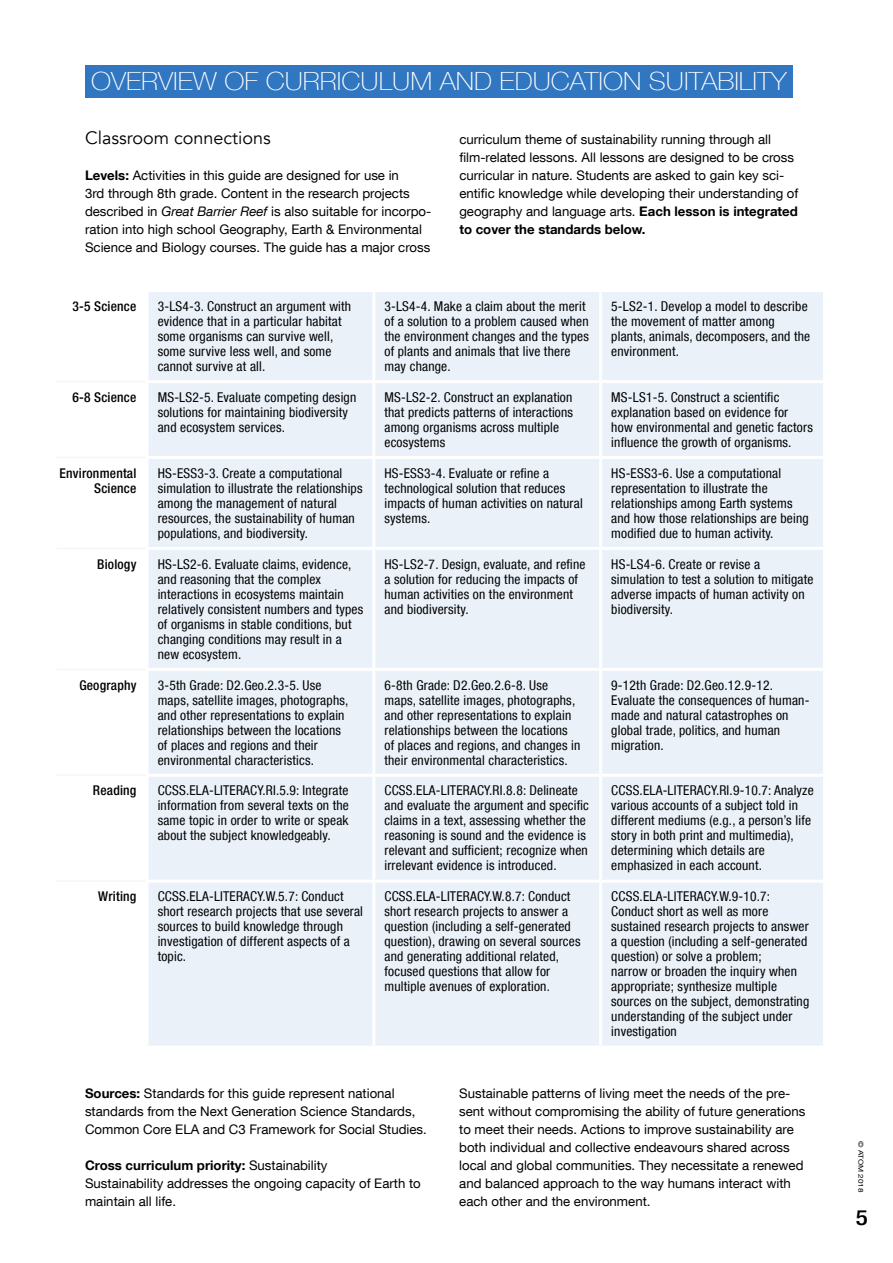
<style>
.page{position:relative;width:893px;height:1263px;background:#fff}
.page>*{position:absolute;margin:0;border:0;box-sizing:border-box;transform-origin:0 0}
.t1{font:100 25.05px "Helvetica Neue LT Com";color:#fff;scale:1.08 1}
.t2{font:500 condensed 21px "Helvetica Neue LT Com";color:#000;scale:1.2 1}
.t3{font:18px "Avenir";color:#000}
.t4{font:condensed 13.5px/15px "Helvetica Neue LT Com";letter-spacing:.015em;color:#000}
.t5{font:500 condensed 13.5px/15px "Helvetica Neue LT Com";letter-spacing:.015em;color:#000;text-align:right}
.t6{font:13.2px/18px "Helvetica Neue LT Com";color:#000}
.t7{font:6.75px "Helvetica Neue LT Com";color:#000;scale:1.2 1}
.s1{font-weight:700}
.s2{font-style:italic}
</style>
<div class="page">
<div style="left:85px;top:66px;width:707px;height:32px;background:#3176c0"></div>
<div style="left:149px;top:292px;width:674px;height:753px;background:#eaf1f9"></div>
<hr style="left:372px;top:292px;width:3px;height:88px;background:#fff">
<hr style="left:599px;top:292px;width:3px;height:88px;background:#fff">
<hr style="left:146px;top:380px;width:228px;height:3px;background:#fff">
<hr style="left:374px;top:380px;width:227px;height:3px;background:#fff">
<hr style="left:372px;top:383px;width:3px;height:73px;background:#fff">
<hr style="left:601px;top:380px;width:225px;height:3px;background:#fff">
<hr style="left:599px;top:383px;width:3px;height:73px;background:#fff">
<hr style="left:146px;top:456px;width:228px;height:3px;background:#fff">
<hr style="left:374px;top:456px;width:227px;height:3px;background:#fff">
<hr style="left:372px;top:459px;width:3px;height:88px;background:#fff">
<hr style="left:601px;top:456px;width:225px;height:3px;background:#fff">
<hr style="left:599px;top:459px;width:3px;height:88px;background:#fff">
<hr style="left:146px;top:547px;width:228px;height:3px;background:#fff">
<hr style="left:374px;top:547px;width:227px;height:3px;background:#fff">
<hr style="left:372px;top:550px;width:3px;height:118px;background:#fff">
<hr style="left:601px;top:547px;width:225px;height:3px;background:#fff">
<hr style="left:599px;top:550px;width:3px;height:118px;background:#fff">
<hr style="left:372px;top:671px;width:3px;height:103px;background:#fff">
<hr style="left:599px;top:671px;width:3px;height:103px;background:#fff">
<hr style="left:146px;top:774px;width:228px;height:3px;background:#fff">
<hr style="left:374px;top:774px;width:227px;height:3px;background:#fff">
<hr style="left:372px;top:777px;width:3px;height:103px;background:#fff">
<hr style="left:601px;top:774px;width:225px;height:3px;background:#fff">
<hr style="left:599px;top:777px;width:3px;height:103px;background:#fff">
<hr style="left:372px;top:883px;width:3px;height:162px;background:#fff">
<hr style="left:599px;top:883px;width:3px;height:162px;background:#fff">
<hr style="left:146px;top:880px;width:228px;height:3px;background:#fff">
<hr style="left:374px;top:880px;width:227px;height:3px;background:#fff">
<hr style="left:601px;top:880px;width:225px;height:3px;background:#fff">
<hr style="left:146px;top:668px;width:228px;height:3px;background:#fff">
<hr style="left:374px;top:668px;width:227px;height:3px;background:#fff">
<hr style="left:601px;top:668px;width:225px;height:3px;background:#fff">
<hr style="left:57px;top:381px;width:89px;height:1px;background:#f7f6f5">
<hr style="left:57px;top:457px;width:89px;height:1px;background:#f7f6f5">
<hr style="left:57px;top:548px;width:89px;height:1px;background:#f7f6f5">
<hr style="left:57px;top:668px;width:89px;height:2px;background:#f7f6f5">
<hr style="left:57px;top:774px;width:89px;height:2px;background:#f7f6f5">
<hr style="left:57px;top:880px;width:89px;height:2px;background:#f7f6f5">
<h1 class="t1" style="left:91px;top:66px;width:645px">OVERVIEW OF CURRICULUM AND EDUCATION SUITABILITY</h1>
<h3 class="t3" style="left:85px;top:127px;width:187px">Classroom connections</h3>
<p class="t6" style="left:85px;top:166px;width:348px"><span class="s1">Levels:</span> Activities in this guide are designed for use in<br>3rd through 8th grade. Content in the research projects described in <span class="s2">Great Barrier Reef</span> is also suitable for incorpo&shy;ration into high school Geography, Earth &amp; Environmental Science and Biology courses. The guide has a major cross</p>
<p class="t6" style="left:459px;top:130px;width:341px">curriculum theme of sustainability running through all film-related lessons. All lessons are designed to be cross curricular in nature. Students are asked to gain key sci&shy;entific knowledge while developing their understanding of geography and language arts. <span class="s1">Each lesson is integrated to cover the standards below.</span></p>
<p class="t5" style="left:72px;top:298px;width:65px">3-5 Science</p>
<p class="t4" style="left:158px;top:298px;width:195px">3-LS4-3. Construct an argument with evidence that in a particular habitat some organisms can survive well, some survive less well, and some cannot survive at all.</p>
<p class="t4" style="left:384px;top:298px;width:206px">3-LS4-4. Make a claim about the merit of a solution to a problem caused when the environment changes and the types of plants and animals that live there may change.</p>
<p class="t4" style="left:611px;top:298px;width:200px">5-LS2-1. Develop a model to describe the movement of matter among plants, animals, decomposers, and the environment.</p>
<p class="t5" style="left:72px;top:389px;width:65px">6-8 Science</p>
<p class="t4" style="left:158px;top:389px;width:200px">MS-LS2-5. Evaluate competing design solutions for maintaining biodiversity and ecosystem services.</p>
<p class="t4" style="left:384px;top:389px;width:190px">MS-LS2-2. Construct an explanation that predicts patterns of interactions among organisms across multiple ecosystems</p>
<p class="t4" style="left:611px;top:389px;width:203px">MS-LS1-5. Construct a scientific explanation based on evidence for how environmental and genetic factors influence the growth of organisms.</p>
<p class="t5" style="left:60px;top:465px;width:78px">Environmental<br>Science</p>
<p class="t4" style="left:158px;top:465px;width:206px">HS-ESS3-3. Create a computational simulation to illustrate the relationships among the management of natural resources, the sustainability of human populations, and biodiversity.</p>
<p class="t4" style="left:384px;top:465px;width:200px">HS-ESS3-4. Evaluate or refine a technological solution that reduces impacts of human activities on natural systems.</p>
<p class="t4" style="left:611px;top:465px;width:199px">HS-ESS3-6. Use a computational representation to illustrate the relationships among Earth systems and how those relationships are being modified due to human activity.</p>
<p class="t5" style="left:97px;top:556px;width:41px">Biology</p>
<p class="t4" style="left:158px;top:556px;width:207px">HS-LS2-6. Evaluate claims, evidence, and reasoning that the complex interactions in ecosystems maintain relatively consistent numbers and types of organisms in stable conditions, but changing conditions may result in a new ecosystem.</p>
<p class="t4" style="left:384px;top:556px;width:203px">HS-LS2-7. Design, evaluate, and refine a solution for reducing the impacts of human activities on the environment and biodiversity.</p>
<p class="t4" style="left:611px;top:556px;width:204px">HS-LS4-6. Create or revise a simulation to test a solution to mitigate adverse impacts of human activity on biodiversity.</p>
<p class="t5" style="left:79px;top:677px;width:59px">Geography</p>
<p class="t4" style="left:158px;top:677px;width:192px">3-5th Grade: D2.Geo.2.3-5. Use maps, satellite images, photographs, and other representations to explain relationships between the locations of places and regions and their environmental characteristics.</p>
<p class="t4" style="left:384px;top:677px;width:197px">6-8th Grade: D2.Geo.2.6-8. Use maps, satellite images, photographs, and other representations to explain relationships between the locations of places and regions, and changes in their environmental characteristics.</p>
<p class="t4" style="left:611px;top:677px;width:200px">9-12th Grade: D2.Geo.12.9-12.<br>Evaluate the consequences of human&shy;made and natural catastrophes on global trade, politics, and human migration.</p>
<p class="t5" style="left:93px;top:783px;width:45px">Reading</p>
<p class="t4" style="left:158px;top:783px;width:193px;text-align:justify">CCSS.ELA-LITERACY.RI.5.9: Integrate information from several texts on the same topic in order to write or speak about the subject knowledgeably.</p>
<p class="t4" style="left:384px;top:783px;width:206px">CCSS.ELA-LITERACY.RI.8.8: Delineate and evaluate the argument and specific claims in a text, assessing whether the reasoning is sound and the evidence is relevant and sufficient; recognize when irrelevant evidence is introduced.</p>
<p class="t4" style="left:611px;top:783px;width:204px">CCSS.ELA-LITERACY.RI.9-10.7: Analyze various accounts of a subject told in different mediums (e.g., a person’s life story in both print and multimedia), determining which details are emphasized in each account.</p>
<p class="t5" style="left:98px;top:889px;width:40px">Writing</p>
<p class="t4" style="left:158px;top:889px;width:207px">CCSS.ELA-LITERACY.W.5.7: Conduct short research projects that use several sources to build knowledge through investigation of different aspects of a topic.</p>
<p class="t4" style="left:384px;top:889px;width:198px">CCSS.ELA-LITERACY.W.8.7: Conduct short research projects to answer a question (including a self-generated question), drawing on several sources and generating additional related, focused questions that allow for multiple avenues of exploration.</p>
<p class="t4" style="left:611px;top:889px;width:200px">CCSS.ELA-LITERACY.W.9-10.7:<br>Conduct short as well as more sustained research projects to answer a question (including a self-generated question) or solve a problem;<br>narrow or broaden the inquiry when appropriate; synthesize multiple sources on the subject, demonstrating understanding of the subject under investigation</p>
<p class="t6" style="left:85px;top:1084px;width:343px"><span class="s1">Sources:</span> Standards for this guide represent national standards from the Next Generation Science Standards,<br>Common Core ELA and C3 Framework for Social Studies.</p>
<p class="t6" style="left:85px;top:1156px;width:337px"><span class="s1">Cross curriculum priority:</span> Sustainability<br>Sustainability addresses the ongoing capacity of Earth to maintain all life.</p>
<p class="t6" style="left:459px;top:1084px;width:348px">Sustainable patterns of living meet the needs of the pre&shy;sent without compromising the ability of future generations to meet their needs. Actions to improve sustainability are both individual and collective endeavours shared across local and global communities. They necessitate a renewed and balanced approach to the way humans interact with each other and the environment.</p>
<p class="t7" style="left:865px;top:1141px;width:44px;rotate:90deg">© ATOM 2018</p>
<h2 class="t2" style="left:856px;top:1205px;width:12px">5</h2>
</div>
